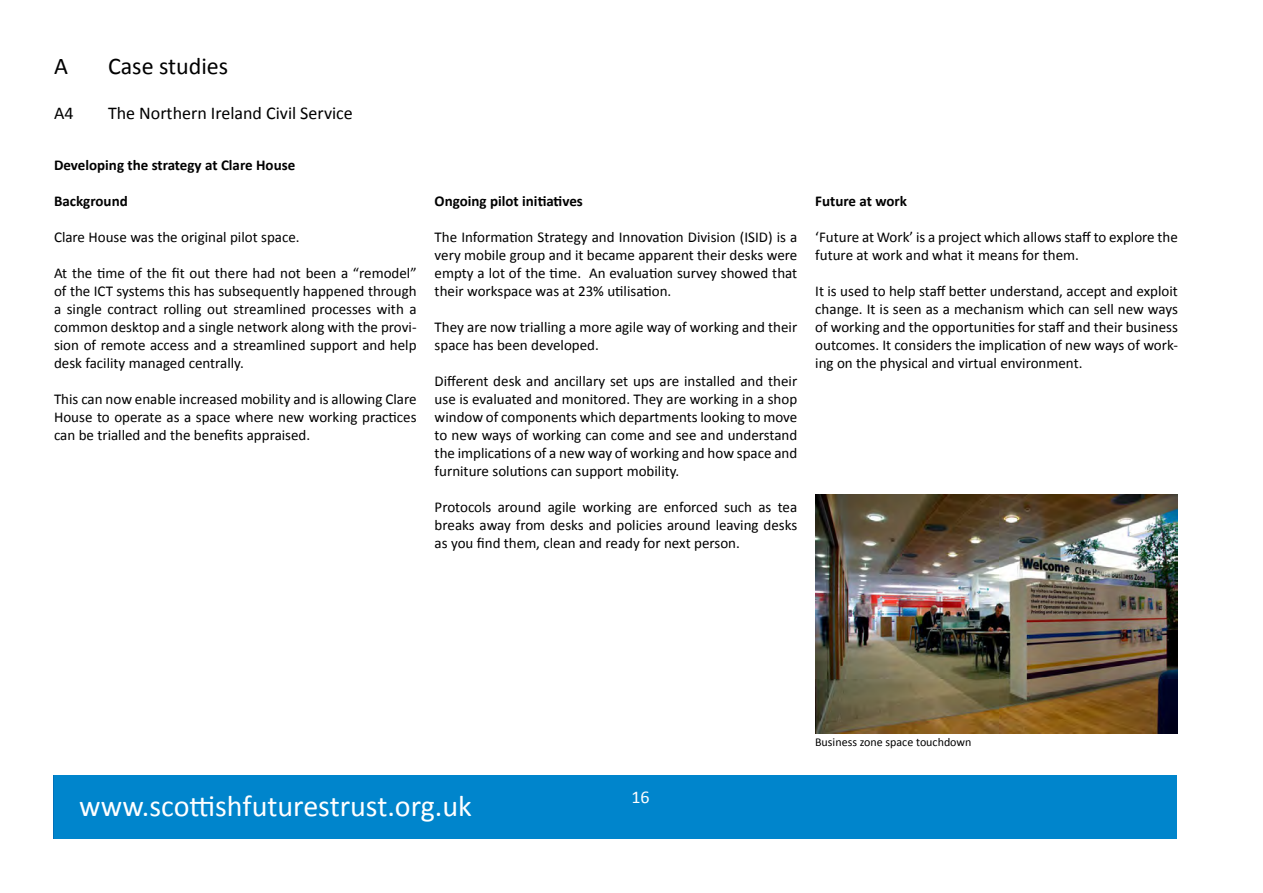
<style>
.page{position:relative;width:1263px;height:893px;background:#fff}
.page>*{position:absolute;margin:0;border:0;box-sizing:border-box;transform-origin:0 0}
.t1{font:30px "Calibri";color:#fff}
.t2{font:24px "Calibri";color:#000}
.t3{font:18px "Calibri";color:#000}
.t4{font:18px "Calibri";color:#fff}
.t5{font:15px/18px "Calibri";color:#000;text-align:justify}
.t6{font:700 15px "Calibri";color:#000}
.t7{font:12px "Calibri";color:#000}
</style>
<div class="page">
<img style="left:815px;top:495px;width:363px;height:238px">
<div style="left:54px;top:775px;width:1123px;height:64px;background:#0085cc"></div>
<p class="t2" style="left:54px;top:51px;width:15px">A</p>
<p class="t2" style="left:108px;top:51px;width:122px">Case studies</p>
<p class="t3" style="left:54px;top:102px;width:21px">A4</p>
<p class="t3" style="left:108px;top:102px;width:246px">The Northern Ireland Civil Service</p>
<p class="t6" style="left:54px;top:155px;width:243px">Developing the strategy at Clare House</p>
<p class="t6" style="left:54px;top:191px;width:75px">Background</p>
<p class="t5" style="left:54px;top:228px;width:247px">Clare House was the original pilot space.</p>
<p class="t5" style="left:54px;top:264px;width:364px">At the time of the fit out there had not been a “remodel” of the ICT systems this has subsequently happened through a single contract rolling out streamlined processes with a common desktop and a single network along with the provi&shy;sion of remote access and a streamlined support and help desk facility managed centrally.</p>
<p class="t5" style="left:54px;top:390px;width:364px">This can now enable increased mobility and is allowing Clare House to operate as a space where new working practices can be trialled and the benefits appraised.</p>
<p class="t6" style="left:435px;top:191px;width:150px">Ongoing pilot initiatives</p>
<p class="t5" style="left:435px;top:228px;width:364px">The Information Strategy and Innovation Division (ISID) is a very mobile group and it became apparent their desks were empty a lot of the time. An evaluation survey showed that their workspace was at 23% utilisation.</p>
<p class="t5" style="left:435px;top:318px;width:364px">They are now trialling a more agile way of working and their space has been developed.</p>
<p class="t5" style="left:435px;top:372px;width:364px">Different desk and ancillary set ups are installed and their use is evaluated and monitored. They are working in a shop window of components which departments looking to move to new ways of working can come and see and understand the implications of a new way of working and how space and furniture solutions can support mobility.</p>
<p class="t5" style="left:435px;top:498px;width:364px">Protocols around agile working are enforced such as tea breaks away from desks and policies around leaving desks as you find them, clean and ready for next person.</p>
<p class="t6" style="left:815px;top:192px;width:93px">Future at work</p>
<p class="t5" style="left:815px;top:228px;width:364px">‘Future at Work’ is a project which allows staff to explore the future at work and what it means for them.</p>
<p class="t5" style="left:815px;top:282px;width:364px">It is used to help staff better understand, accept and exploit change. It is seen as a mechanism which can sell new ways of working and the opportunities for staff and their business outcomes. It considers the implication of new ways of work&shy;ing on the physical and virtual environment.</p>
<p class="t1" style="left:79px;top:787px;width:394px">www.scottishfuturestrust.org.uk</p>
<p class="t4" style="left:631px;top:785px;width:20px">16</p>
<p class="t7" style="left:815px;top:734px;width:158px">Business zone space touchdown</p>
</div>
